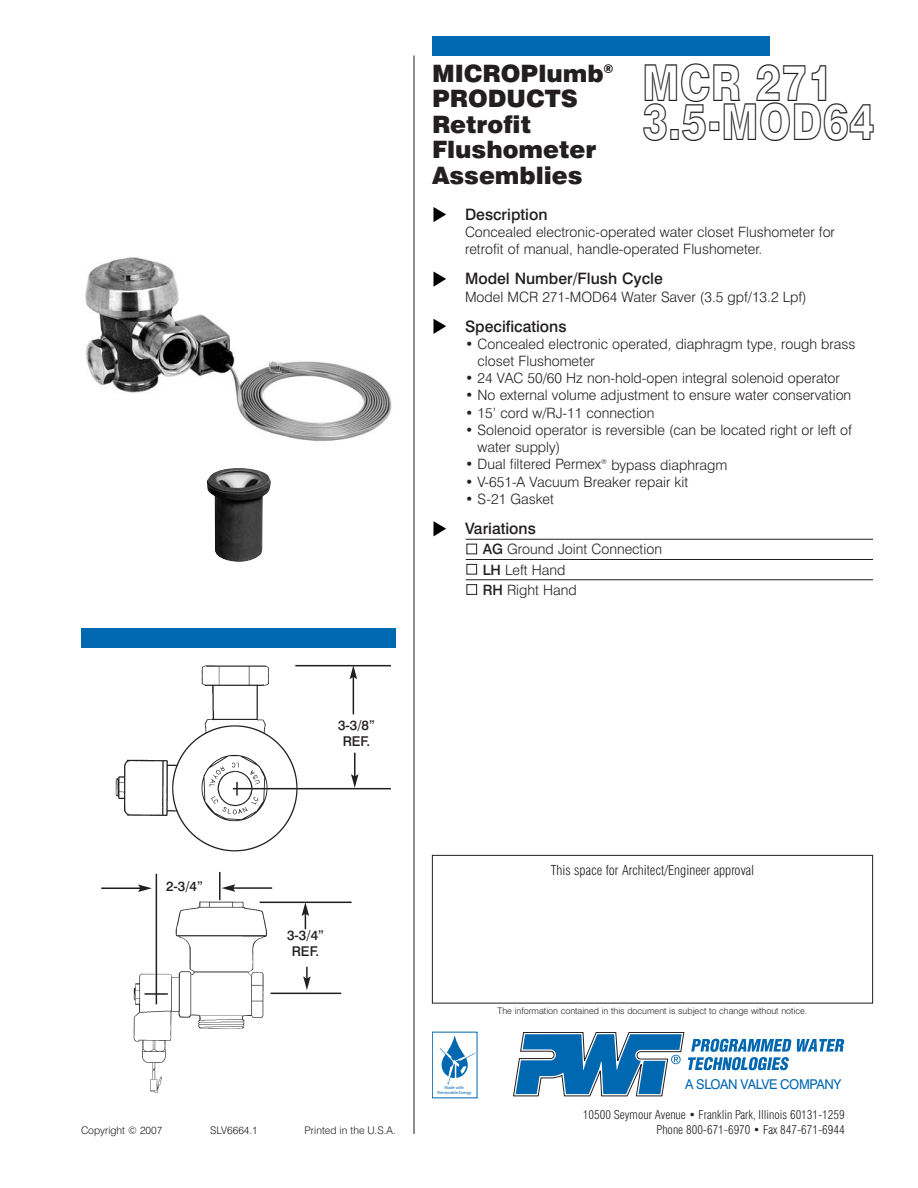
<style>
.page{position:relative;width:918px;height:1188px;background:#fff}
.page>*{position:absolute;margin:0;border:0;box-sizing:border-box;transform-origin:0 0}
.t1{font:51px/39px "Swiss 721 BT Black Outline";color:#231f20;scale:.78 1}
.t2{font:900 24px/25.5px "Swiss 721 BT";color:#231f20}
.t3{font:500 15.75px "Swiss 721 BT";color:#231f20}
.t4{font:300 14.25px/17.2px "Swiss 721 BT";color:#231f20}
.t5{font:300 condensed 13.5px "Swiss 721 BT";color:#231f20}
.t6{font:500 13.5px/16.2px "Swiss 721 BT";color:#231f20;text-align:center}
.t7{font:13.5px "Swiss 721 BT";letter-spacing:-.03em;color:#0067b1}
.t8{font:300 condensed 12px/15px "Swiss 721 BT";color:#231f20;text-align:right}
.t9{font:300 10.5px "Swiss 721 BT";color:#231f20}
.t10{font:300 9px "Swiss 721 BT";color:#231f20}
.t11{font:4.35px/5.2px "Myriad";color:#0067b1;text-align:center}
.s1{font-weight:500}
</style>
<div class="page">
<img style="left:115px;top:665px;width:191px;height:186px">
<hr style="left:295px;top:665px;width:96px;height:1px;background:#231f20">
<hr style="left:233px;top:788px;width:158px;height:1px;background:#231f20">
<hr style="left:354px;top:753px;width:2px;height:24px;background:#231f20">
<svg style="left:351px;top:774px;width:8px;height:14px"></svg>
<img style="left:133px;top:893px;width:142px;height:200px">
<hr style="left:145px;top:993px;width:23px;height:2px;background:#231f20">
<hr style="left:271px;top:993px;width:70px;height:1px;background:#231f20">
<hr style="left:260px;top:902px;width:92px;height:1px;background:#231f20">
<hr style="left:219px;top:872px;width:2px;height:28px;background:#231f20">
<hr style="left:156px;top:874px;width:1px;height:130px;background:#231f20">
<hr style="left:101px;top:887px;width:40px;height:2px;background:#231f20">
<svg style="left:138px;top:884px;width:14px;height:8px"></svg>
<hr style="left:233px;top:887px;width:39px;height:2px;background:#231f20">
<svg style="left:222px;top:884px;width:13px;height:8px"></svg>
<svg style="left:302px;top:903px;width:7px;height:26px"></svg>
<svg style="left:303px;top:967px;width:8px;height:23px"></svg>
<hr style="left:353px;top:677px;width:1px;height:37px;background:#231f20">
<svg style="left:350px;top:666px;width:7px;height:13px"></svg>
<svg style="left:236px;top:782px;width:2px;height:14px"></svg>
<img style="left:85px;top:257px;width:307px;height:184px">
<hr style="left:466px;top:539px;width:407px;height:1px;background:#231f20">
<hr style="left:466px;top:559px;width:407px;height:1px;background:#231f20">
<hr style="left:466px;top:579px;width:407px;height:1px;background:#231f20">
<svg style="left:466px;top:543px;width:11px;height:52px"></svg>
<svg style="left:434px;top:521px;width:12px;height:15px"></svg>
<svg style="left:434px;top:319px;width:12px;height:15px"></svg>
<svg style="left:434px;top:272px;width:12px;height:15px"></svg>
<svg style="left:434px;top:207px;width:12px;height:15px"></svg>
<div style="left:432px;top:855px;width:441px;height:149px;border:1px solid #231f20"></div>
<svg style="left:797px;top:1039px;width:48px;height:13px"></svg>
<svg style="left:513px;top:1032px;width:278px;height:65px"></svg>
<div style="left:432px;top:36px;width:338px;height:20px;background:#0067b1"></div>
<div style="left:81px;top:628px;width:315px;height:20px;background:#0067b1"></div>
<hr style="left:414px;top:56px;width:1px;height:1078px;background:#231f20">
<img style="left:207px;top:468px;width:64px;height:94px">
<div style="left:432px;top:1032px;width:45px;height:66px;border:1px solid #0067b1"></div>
<svg style="left:439px;top:1035px;width:36px;height:50px"></svg>
<h2 class="t2" style="left:432px;top:62px;width:183px">MICROPlumb<sup>®<br></sup>PRODUCTS<br>Retrofit<br>Flushometer<br>Assemblies</h2>
<h1 class="t1" style="left:642px;top:68px;width:300px">MCR 271<br>3.5-MOD64</h1>
<p class="t3" style="left:465px;top:208px;width:84px">Description</p>
<p class="t4" style="left:465px;top:225px;width:371px">Concealed electronic-operated water closet Flushometer for retrofit of manual, handle-operated Flushometer.</p>
<p class="t3" style="left:465px;top:272px;width:199px">Model Number/Flush Cycle</p>
<p class="t4" style="left:465px;top:289px;width:343px">Model MCR 271-MOD64 Water Saver (3.5 gpf/13.2 Lpf)</p>
<p class="t3" style="left:465px;top:320px;width:103px">Specifications</p>
<p class="t4" style="left:478px;top:336px;width:379px;text-indent:-13px">• Concealed electronic operated, diaphragm type, rough brass closet Flushometer</p>
<p class="t4" style="left:465px;top:371px;width:376px">• 24 VAC 50/60 Hz non-hold-open integral solenoid operator</p>
<p class="t4" style="left:465px;top:388px;width:388px">• No external volume adjustment to ensure water conservation</p>
<p class="t4" style="left:465px;top:405px;width:191px">• 15’ cord w/RJ-11 connection</p>
<p class="t4" style="left:478px;top:423px;width:376px;text-indent:-13px">• Solenoid operator is reversible (can be located right or left of water supply)</p>
<p class="t4" style="left:465px;top:457px;width:264px">• Dual filtered Permex<sup>®</sup> bypass diaphragm</p>
<p class="t4" style="left:465px;top:474px;width:225px">• V-651-A Vacuum Breaker repair kit</p>
<p class="t4" style="left:465px;top:492px;width:91px">• S-21 Gasket</p>
<p class="t3" style="left:465px;top:522px;width:72px">Variations</p>
<p class="t4" style="left:483px;top:540px;width:181px;line-height:20.2px"><span class="s1">AG</span> Ground Joint Connection<br><span class="s1">LH</span> Left Hand<br><span class="s1">RH</span> Right Hand</p>
<p class="t6" style="left:338px;top:718px;width:38px">3-3/8”<br>REF.</p>
<p class="t6" style="left:166px;top:880px;width:38px">2-3/4”</p>
<p class="t6" style="left:287px;top:928px;width:38px">3-3/4”<br>REF.</p>
<p class="t9" style="left:81px;top:1126px;width:83px">Copyright © 2007</p>
<p class="t9" style="left:210px;top:1126px;width:49px">SLV6664.1</p>
<p class="t9" style="left:305px;top:1126px;width:93px">Printed in the U.S.A.</p>
<p class="t5" style="left:551px;top:865px;width:205px">This space for Architect/Engineer approval</p>
<p class="t11" style="left:438px;top:1085px;width:36px">Made with<br>Renewable Energy</p>
<p class="t10" style="left:498px;top:1008px;width:311px">The information contained in this document is subject to change without notice.</p>
<p class="t7" style="left:685px;top:1079px;width:158px">A SLOAN VALVE COMPANY</p>
<p class="t8" style="left:583px;top:1108px;width:263px">10500 Seymour Avenue • Franklin Park, Illinois 60131-1259<br>Phone 800-671-6970 • Fax 847-671-6944</p>
</div>
